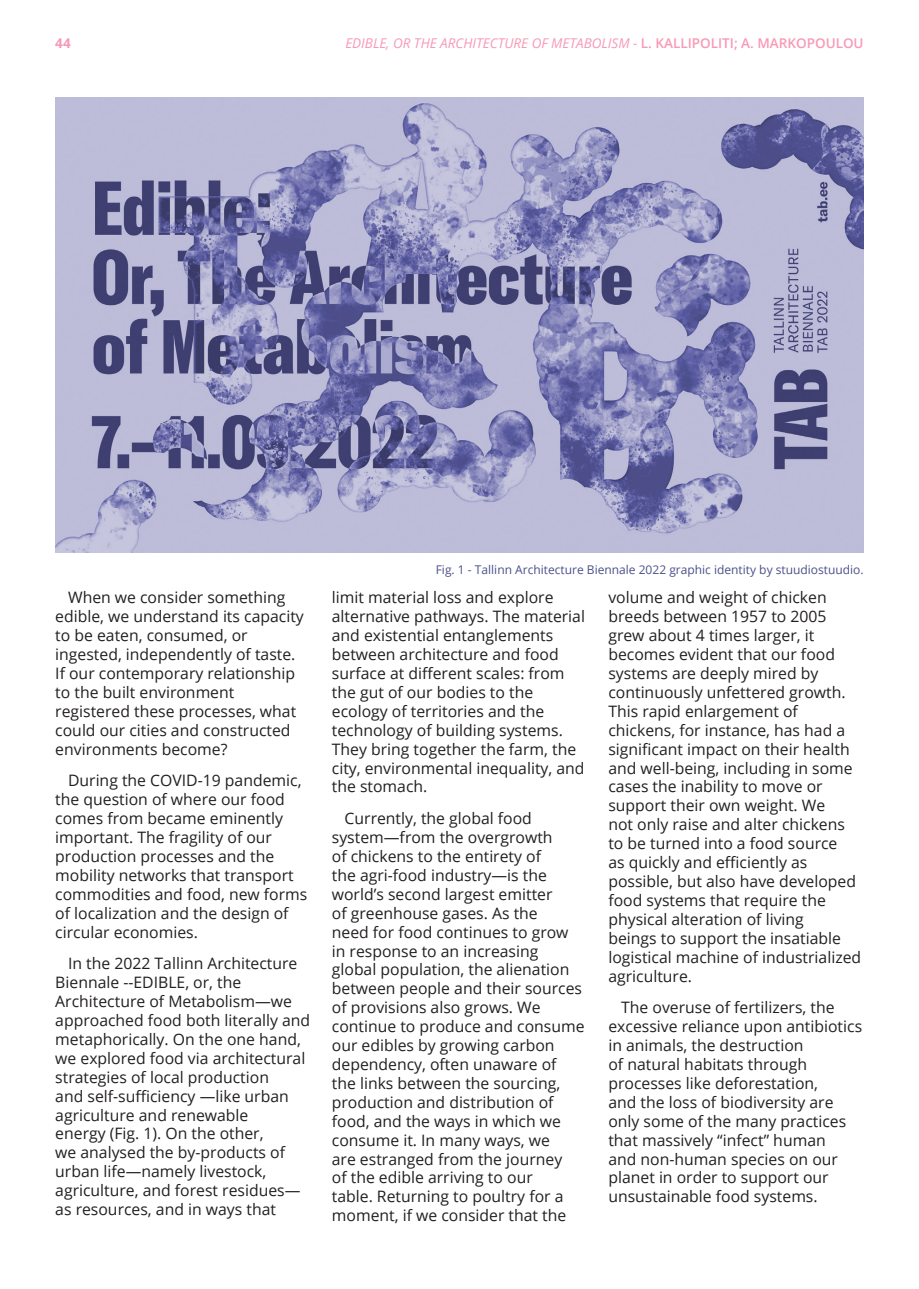
<style>
.page{position:relative;width:919px;height:1289px;background:#fff}
.page>*{position:absolute;margin:0;border:0;box-sizing:border-box;transform-origin:0 0}
.t1{font:15.75px/18.9px "Open Sans";color:#231f20}
.t2{font:italic 13.5px "Open Sans";color:#f899b6}
.t3{font:700 13.5px "Open Sans";color:#f899b6}
.Participant_1{font:12px "Open Sans";color:#4b508a}
.s1{font-weight:600;font-style:normal}
</style>
<div class="page">
<img style="left:55px;top:98px;width:808px;height:454px">
<p class="t3" style="left:55px;top:33px;width:17px">44</p>
<p class="t2" style="left:345px;top:34px;width:520px">EDIBLE, OR THE ARCHITECTURE OF METABOLISM - <span class="s1">L. KALLIPOLITI; A. MARKOPOULOU</span></p>
<p class="t1" style="left:55px;top:588px;width:250px;text-indent:13px">When we consider something edible, we understand its capacity to be eaten, consumed, or ingested, independently of taste.<br>If our contemporary relationship to the built environment registered these processes, what could our cities and constructed environments become?</p>
<p class="t1" style="left:55px;top:770px;width:253px;text-indent:13px">During the COVID-19 pandemic, the question of where our food comes from became eminently important. The fragility of our production processes and the mobility networks that transport commodities and food, new forms of localization and the design of circular economies.</p>
<p class="t1" style="left:55px;top:953px;width:256px;text-indent:13px">In the 2022 Tallinn Architecture<br>Biennale --EDIBLE, or, the<br>Architecture of Metabolism—we approached food both literally and metaphorically. On the one hand, we explored food via architectural strategies of local production<br>and self-sufficiency —like urban agriculture and renewable<br>energy (Fig. 1). On the other,<br>we analysed the by-products of urban life—namely livestock, agriculture, and forest residues— as resources, and in ways that</p>
<p class="Participant_1" style="left:436px;top:561px;width:429px">Fig. 1 - Tallinn Architecture Biennale 2022 graphic identity by stuudiostuudio.</p>
<p class="t1" style="left:332px;top:588px;width:255px">limit material loss and explore alternative pathways. The material and existential entanglements between architecture and food surface at different scales: from the gut of our bodies to the ecology of territories and the technology of building systems.<br>They bring together the farm, the city, environmental inequality, and the stomach.</p>
<p class="t1" style="left:332px;top:808px;width:254px;text-indent:13px">Currently, the global food system—from the overgrowth<br>of chickens to the entirety of<br>the agri-food industry—is the world’s second largest emitter<br>of greenhouse gases. As the<br>need for food continues to grow in response to an increasing global population, the alienation between people and their sources of provisions also grows. We continue to produce and consume our edibles by growing carbon dependency, often unaware of<br>the links between the sourcing, production and distribution of food, and the ways in which we consume it. In many ways, we<br>are estranged from the journey<br>of the edible arriving to our<br>table. Returning to poultry for a moment, if we consider that the</p>
<p class="t1" style="left:608px;top:588px;width:254px">volume and weight of chicken breeds between 1957 to 2005 grew about 4 times larger, it becomes evident that our food systems are deeply mired by continuously unfettered growth.<br>This rapid enlargement of chickens, for instance, has had a significant impact on their health and well-being, including in some cases the inability to move or support their own weight. We<br>not only raise and alter chickens to be turned into a food source<br>as quickly and efficiently as possible, but also have developed food systems that require the physical alteration of living<br>beings to support the insatiable logistical machine of industrialized agriculture.</p>
<p class="t1" style="left:608px;top:997px;width:255px;text-indent:13px">The overuse of fertilizers, the excessive reliance upon antibiotics in animals, the destruction<br>of natural habitats through processes like deforestation,<br>and the loss of biodiversity are only some of the many practices that massively “infect” human<br>and non-human species on our planet in order to support our unsustainable food systems.</p>
</div>
